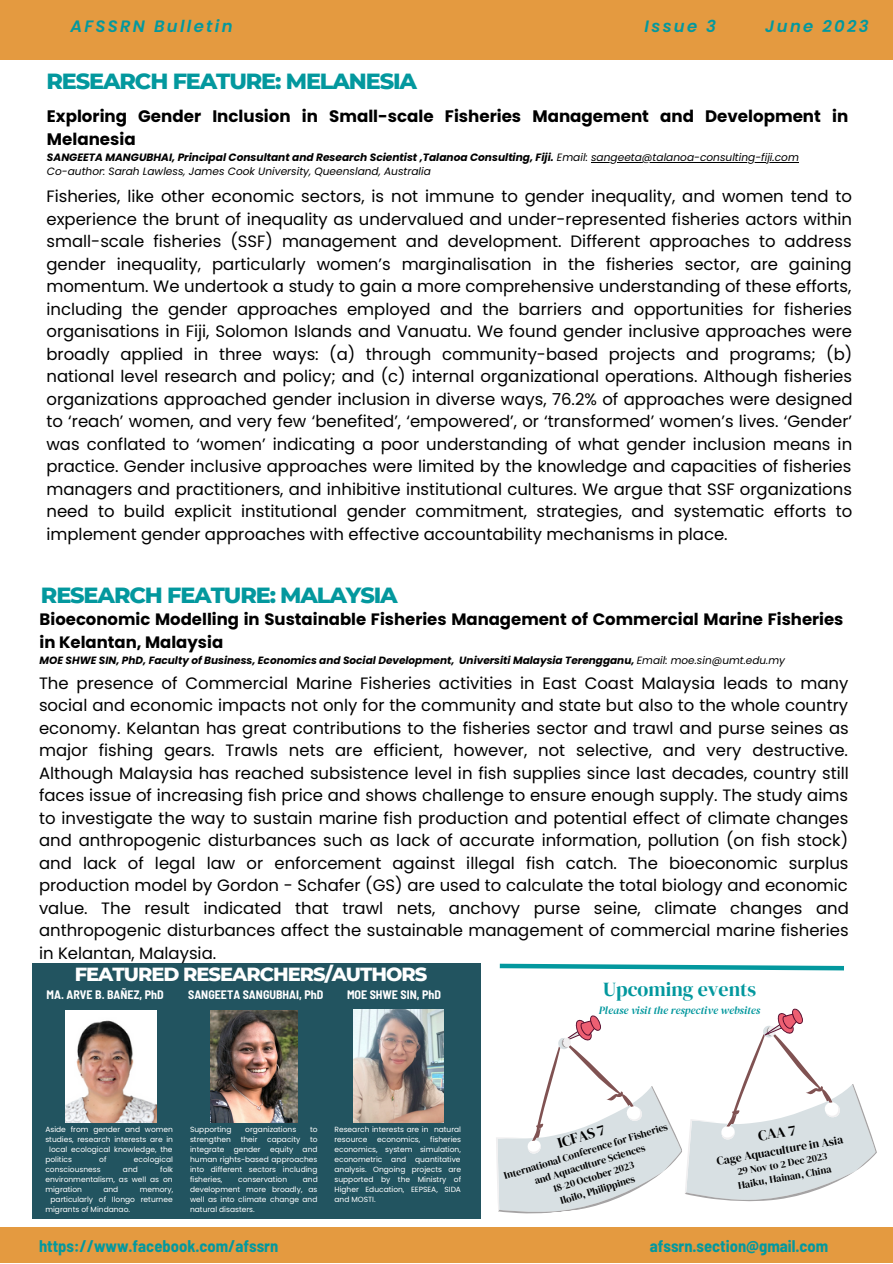
<style>
.page{position:relative;width:893px;height:1264px;background:#fff}
.page>*{position:absolute;margin:0;border:0;box-sizing:border-box;transform-origin:0 0}
.t1{font:800 22.35px "Montserrat";letter-spacing:-.05em;color:#03989e}
.t2{font:19.95px "DM Serif Display";color:#03989e}
.t3{font:800 19.35px "Montserrat";letter-spacing:-.05em;color:#fff}
.t4{font:700 16.65px/23px "Poppins";color:#000}
.t5{font:16.5px/22.5px "Poppins";color:#000;text-align:justify}
.t6{font:700 16.5px/22.8px "Poppins";color:#000}
.t7{font:700 semi-condensed 16.5px "Barlow";color:#03989e}
.t8{font:italic 600 16.5px "Poppins";letter-spacing:.14em;color:#03989e}
.t9{font:14.55px "DM Serif Display";color:#000}
.t10{font:700 semi-condensed 12px "Barlow";color:#fff}
.t11{font:11.55px "DM Serif Display";color:#000}
.t12{font:italic 10.95px "DM Serif Display";color:#03989e}
.t13{font:italic 700 10.65px "Poppins";color:#000}
.t14{font:italic 10.65px "Poppins";color:#000}
.t15{font:italic 700 10.5px "Poppins";color:#000}
.t16{font:10.05px/13.4px "DM Serif Display";color:#000;text-align:center}
.t17{font:7.5px/10.1px "Poppins";color:#fff;text-align:justify}
.s1{font-weight:400}
</style>
<div class="page">
<div style="left:0;top:1227px;width:892px;height:35px;background:#e49a40"></div>
<div style="left:0;top:0;width:892px;height:60px;background:#e49a40"></div>
<div style="left:32px;top:963px;width:448px;height:255px;background:#225460"></div>
<svg style="left:499px;top:963px;width:345px;height:8px"></svg>
<svg style="left:480px;top:1007px;width:396px;height:211px"></svg>
<img style="left:210px;top:1010px;width:87px;height:112px">
<img style="left:353px;top:1009px;width:90px;height:113px">
<img style="left:65px;top:1010px;width:91px;height:112px">
<hr style="left:591px;top:162px;width:207px;height:1px;background:#000">
<p class="t8" style="left:70px;top:15px;width:164px">AFSSRN Bulletin</p>
<p class="t8" style="left:644px;top:15px;width:73px">Issue 3</p>
<p class="t8" style="left:765px;top:15px;width:105px">June 2023</p>
<p class="t1" style="left:46px;top:67px;width:372px">RESEARCH FEATURE: MELANESIA</p>
<p class="t4" style="left:47px;top:105px;width:802px">Exploring Gender Inclusion in Small-scale Fisheries Management and Development in<br>Melanesia</p>
<p class="t13" style="left:47px;top:150px;width:753px">SANGEETA MANGUBHAI, Principal Consultant and Research Scientist ,Talanoa Consulting, Fiji. <span class="s1">Email: sangeeta@talanoa-consulting-fiji.com</span></p>
<p class="t14" style="left:47px;top:164px;width:385px">Co-author: Sarah Lawless, James Cook University, Queensland, Australia</p>
<p class="t5" style="left:46px;top:185px;width:807px">Fisheries, like other economic sectors, is not immune to gender inequality, and women tend to experience the brunt of inequality as undervalued and under-represented fisheries actors within small-scale fisheries (SSF) management and development. Different approaches to address gender inequality, particularly women’s marginalisation in the fisheries sector, are gaining momentum. We undertook a study to gain a more comprehensive understanding of these efforts, including the gender approaches employed and the barriers and opportunities for fisheries organisations in Fiji, Solomon Islands and Vanuatu. We found gender inclusive approaches were broadly applied in three ways: (a) through community-based projects and programs; (b) national level research and policy; and (c) internal organizational operations. Although fisheries organizations approached gender inclusion in diverse ways, 76.2% of approaches were designed to ‘reach’ women, and very few ‘benefited’, ‘empowered’, or ‘transformed’ women’s lives. ‘Gender’ was conflated to ‘women’ indicating a poor understanding of what gender inclusion means in practice. Gender inclusive approaches were limited by the knowledge and capacities of fisheries managers and practitioners, and inhibitive institutional cultures. We argue that SSF organizations need to build explicit institutional gender commitment, strategies, and systematic efforts to implement gender approaches with effective accountability mechanisms in place.</p>
<p class="t1" style="left:41px;top:581px;width:358px">RESEARCH FEATURE: MALAYSIA</p>
<p class="t6" style="left:40px;top:608px;width:805px">Bioeconomic Modelling in Sustainable Fisheries Management of Commercial Marine Fisheries in Kelantan, Malaysia</p>
<p class="t15" style="left:40px;top:653px;width:747px">MOE SHWE SIN, PhD, Faculty of Business, Economics and Social Development, Universiti Malaysia Terengganu, <span class="s1">Email: moe.sin@umt.edu.my</span></p>
<p class="t5" style="left:39px;top:671px;width:811px">The presence of Commercial Marine Fisheries activities in East Coast Malaysia leads to many social and economic impacts not only for the community and state but also to the whole country economy. Kelantan has great contributions to the fisheries sector and trawl and purse seines as major fishing gears. Trawls nets are efficient, however, not selective, and very destructive.<br>Although Malaysia has reached subsistence level in fish supplies since last decades, country still faces issue of increasing fish price and shows challenge to ensure enough supply. The study aims to investigate the way to sustain marine fish production and potential effect of climate changes and anthropogenic disturbances such as lack of accurate information, pollution (on fish stock) and lack of legal law or enforcement against illegal fish catch. The bioeconomic surplus production model by Gordon - Schafer (GS) are used to calculate the total biology and economic value. The result indicated that trawl nets, anchovy purse seine, climate changes and anthropogenic disturbances affect the sustainable management of commercial marine fisheries in Kelantan, Malaysia.</p>
<p class="t3" style="left:75px;top:961px;width:354px">FEATURED RESEARCHERS/AUTHORS</p>
<p class="t2" style="left:603px;top:975px;width:154px">Upcoming events</p>
<p class="t12" style="left:598px;top:1002px;width:163px">Please visit the respective websites</p>
<p class="t10" style="left:47px;top:987px;width:118px">MA. ARVE B. BAÑEZ, PhD</p>
<p class="t10" style="left:188px;top:987px;width:137px">SANGEETA SANGUBHAI, PhD</p>
<p class="t10" style="left:347px;top:987px;width:95px">MOE SHWE SIN, PhD</p>
<p class="t17" style="left:45px;top:1123px;width:129px">Aside from gender and women</p>
<p class="t17" style="left:45px;top:1133px;width:129px">studies, research interests are in</p>
<p class="t17" style="left:49px;top:1143px;width:125px">local ecological knowledge, the</p>
<p class="t17" style="left:45px;top:1153px;width:28px">politics</p>
<p class="t17" style="left:99px;top:1153px;width:9px">of</p>
<p class="t17" style="left:134px;top:1153px;width:40px">ecological</p>
<p class="t17" style="left:45px;top:1163px;width:57px">consciousness</p>
<p class="t17" style="left:123px;top:1163px;width:16px">and</p>
<p class="t17" style="left:45px;top:1163px;width:129px;text-indent:115px">folk environmentalism, as well as on migration</p>
<p class="t17" style="left:103px;top:1183px;width:16px">and</p>
<p class="t17" style="left:140px;top:1183px;width:35px">memory,</p>
<p class="t17" style="left:51px;top:1193px;width:124px">particularly of Ilongo returnee</p>
<p class="t17" style="left:45px;top:1203px;width:86px">migrants of Mindanao.</p>
<p class="t17" style="left:190px;top:1124px;width:43px">Supporting</p>
<p class="t17" style="left:245px;top:1124px;width:52px">organizations</p>
<p class="t17" style="left:310px;top:1124px;width:9px">to</p>
<p class="t17" style="left:190px;top:1134px;width:42px">strengthen</p>
<p class="t17" style="left:241px;top:1134px;width:18px">their</p>
<p class="t17" style="left:267px;top:1134px;width:35px">capacity</p>
<p class="t17" style="left:190px;top:1134px;width:129px;text-indent:120px">to integrate gender equity and human rights-based approaches into different sectors including fisheries,</p>
<p class="t17" style="left:238px;top:1174px;width:50px">conservation</p>
<p class="t17" style="left:190px;top:1174px;width:129px;text-indent:113px">and development more broadly, as well as into climate change and natural disasters.</p>
<p class="t17" style="left:334px;top:1124px;width:128px">Research interests are in natural resource</p>
<p class="t17" style="left:334px;top:1134px;width:128px;text-indent:96px">fisheries economics, system simulation, econometric and quantitative analysis. Ongoing projects are supported by the Ministry of Higher Education, EEPSEA, SIDA and MOSTI.</p>
<p class="t17" style="left:377px;top:1134px;width:45px">economics,</p>
<p class="t16" style="left:502px;top:1169px;width:172px;rotate:-17deg">International Conference for Fisheries and Aquaculture Sciences</p>
<p class="t9" style="left:555px;top:1133px;width:50px;rotate:-17deg">ICFAS 7</p>
<p class="t16" style="left:551px;top:1182px;width:86px;rotate:-17deg">18-20 October 2023</p>
<p class="t16" style="left:558px;top:1194px;width:79px;rotate:-17deg">Iloilo, Philippines</p>
<p class="t9" style="left:756px;top:1126px;width:39px;rotate:-10deg">CAA 7</p>
<p class="t11" style="left:715px;top:1153px;width:129px;rotate:-10deg">Cage Aquaculture in Asia</p>
<p class="t16" style="left:736px;top:1165px;width:93px;rotate:-10deg">29 Nov to 2 Dec 2023</p>
<p class="t16" style="left:736px;top:1178px;width:96px;rotate:-10deg">Haiku, Hainan, China</p>
<p class="t7" style="left:39px;top:1235px;width:241px">https://www.facebook.com/afssrn</p>
<p class="t7" style="left:649px;top:1235px;width:180px">afssrn.section@gmail.com</p>
</div>
